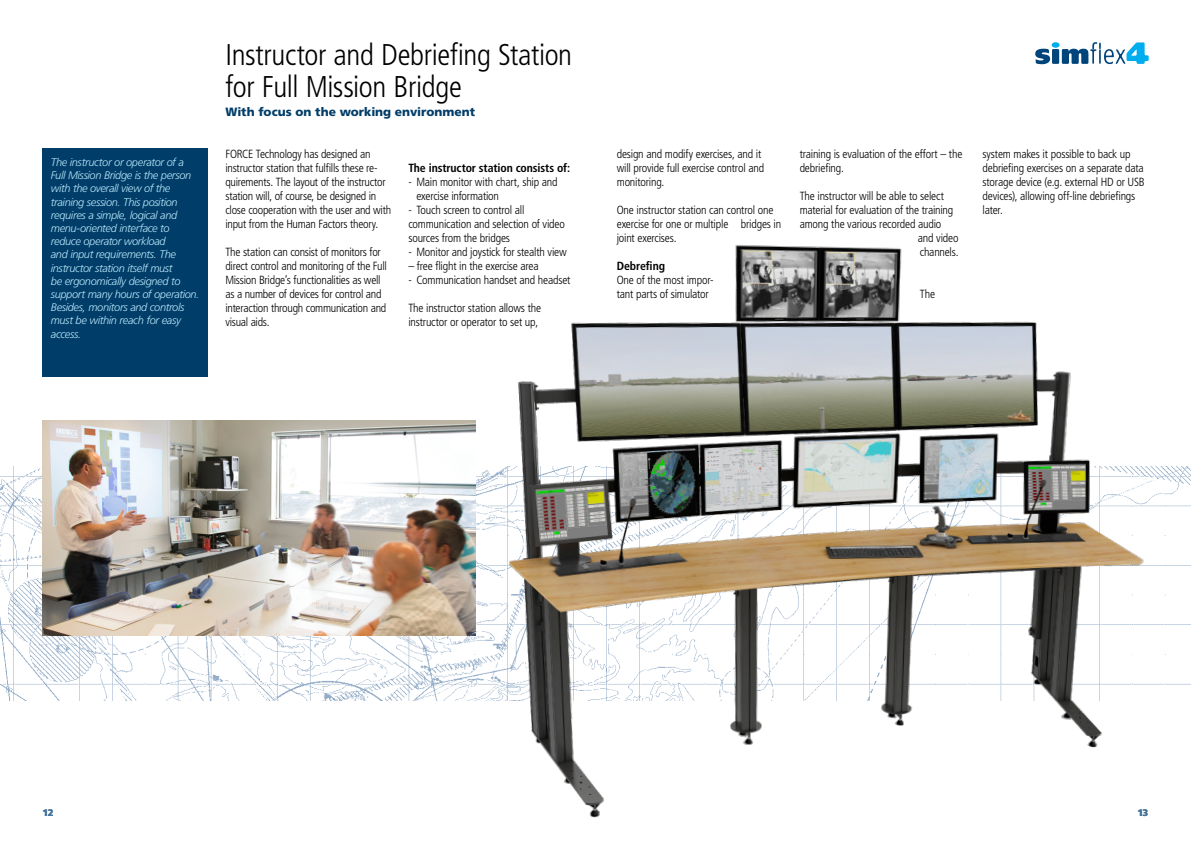
<style>
.page{position:relative;width:1191px;height:842px;background:#fff}
.page>*{position:absolute;margin:0;border:0;box-sizing:border-box;transform-origin:0 0}
.t1{font:300 condensed 30px/32px "Frutiger LT";letter-spacing:-.01em;color:#000}
.t2{font:900 12px "Frutiger LT";color:#003d68}
.t3{font:300 condensed 11.8px/14px "Frutiger LT";letter-spacing:-.02em;color:#000}
.t4{font:700 condensed 11.8px "Frutiger LT";letter-spacing:-.01em;color:#000}
.t5{font:italic 300 11px/13.2px "Frutiger LT";letter-spacing:-.03em;color:#b9e6fa}
.t6{font:900 9.5px "Frutiger LT";color:#44749b}
</style>
<div class="page">
<img style="left:0;top:466px;width:1191px;height:235px">
<div style="left:43px;top:149px;width:165px;height:228px;background:#003d68"></div>
<img style="left:43px;top:421px;width:432px;height:214px">
<img style="left:509px;top:245px;width:639px;height:573px">
<svg style="left:1035px;top:49px;width:15px;height:15px"></svg>
<div style="left:1052px;top:49px;width:7px;height:15px;background:#00447c"></div>
<svg style="left:1061px;top:42px;width:87px;height:22px"></svg>
<div style="left:1051px;top:42px;width:8px;height:6px;background:#00aeef;border-radius:50%"></div>
<p class="t5" style="left:51px;top:156px;width:150px">The instructor or operator of a<br>Full Mission Bridge is the person with the overall view of the training session. This position requires a simple, logical and menu-oriented interface to reduce operator workload<br>and input requirements. The instructor station itself must<br>be ergonomically designed to support many hours of operation.<br>Besides, monitors and controls must be within reach for easy access.</p>
<h1 class="t1" style="left:225px;top:39px;width:348px">Instructor and Debriefing Station for Full Mission Bridge</h1>
<p class="t2" style="left:225px;top:105px;width:251px">With focus on the working environment</p>
<p class="t3" style="left:225px;top:147px;width:167px">FORCE Technology has designed an instructor station that fulfills these re&shy;quirements. The layout of the instructor station will, of course, be designed in close cooperation with the user and with input from the Human Factors theory.</p>
<p class="t3" style="left:225px;top:245px;width:163px">The station can consist of monitors for direct control and monitoring of the Full Mission Bridge’s functionalities as well as a number of devices for control and interaction through communication and visual aids.</p>
<p class="t4" style="left:408px;top:161px;width:163px">The instructor station consists of:</p>
<p class="t3" style="left:416px;top:175px;width:143px;text-indent:-8px">- Main monitor with chart, ship and exercise information</p>
<p class="t3" style="left:408px;top:203px;width:158px">- Touch screen to control all communication and selection of video sources from the bridges</p>
<p class="t3" style="left:408px;top:245px;width:160px">- Monitor and joystick for stealth view</p>
<p class="t3" style="left:408px;top:259px;width:132px">– free flight in the exercise area</p>
<p class="t3" style="left:408px;top:273px;width:164px">- Communication handset and headset</p>
<p class="t3" style="left:408px;top:301px;width:134px">The instructor station allows the instructor or operator to set up,</p>
<p class="t3" style="left:617px;top:147px;width:149px">design and modify exercises, and it will provide full exercise control and monitoring.</p>
<p class="t3" style="left:617px;top:203px;width:166px">One instructor station can control one exercise for one or multiple bridges in joint exercises.</p>
<p class="t4" style="left:617px;top:258px;width:50px">Debrefing</p>
<p class="t3" style="left:617px;top:273px;width:98px">One of the most impor&shy;tant parts of simulator</p>
<p class="t3" style="left:799px;top:147px;width:164px">training is evaluation of the effort – the debriefing.</p>
<p class="t3" style="left:799px;top:189px;width:146px">The instructor will be able to select</p>
<p class="t3" style="left:799px;top:203px;width:155px">material for evaluation of the training</p>
<p class="t3" style="left:799px;top:217px;width:143px">among the various recorded audio</p>
<p class="t3" style="left:918px;top:231px;width:42px">and video</p>
<p class="t3" style="left:920px;top:245px;width:40px">channels.</p>
<p class="t3" style="left:920px;top:287px;width:17px">The</p>
<p class="t3" style="left:982px;top:147px;width:164px">system makes it possible to back up debriefing exercises on a separate data storage device (e.g. external HD or USB devices), allowing off-line debriefings later.</p>
<p class="t6" style="left:43px;top:807px;width:13px">12</p>
<p class="t6" style="left:1137px;top:807px;width:13px">13</p>
</div>
